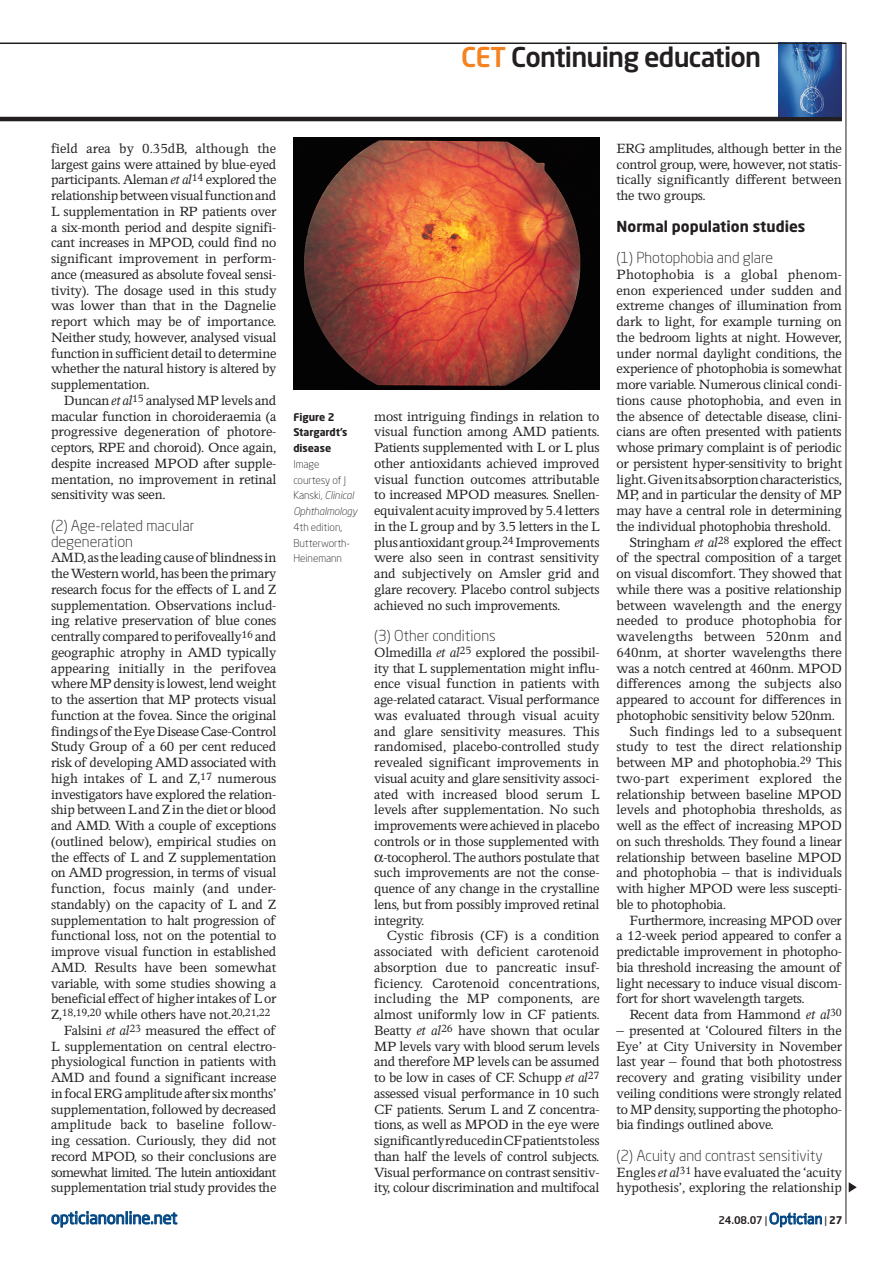
<style>
.page{position:relative;width:893px;height:1263px;background:#fff}
.page>*{position:absolute;margin:0;border:0;box-sizing:border-box;transform-origin:0 0}
.t1{font:500 27px "Neo Sans Pro";letter-spacing:-.03em;color:#231f20}
.t2{font:16.5px "Neo Sans Pro";letter-spacing:-.01em;color:#004684}
._1__Body{font:15px/15.8px "Perrywood MT Std";letter-spacing:-.02em;color:#231f20;text-align:justify}
._1__Body_NI{font:15px/15.8px "Perrywood MT Std";letter-spacing:-.02em;color:#231f20;text-align:justify}
._4__Sub_head{font:300 15px/15.8px "Neo Sans Pro";color:#231f20}
._1__Body_NI-2{font:15px "Perrywood MT Std";color:#231f20}
._4__Crosshead{font:700 15px "Neo Sans Pro";color:#231f20}
._4__Caption{font:300 10.5px/15.8px "Neo Sans Pro";letter-spacing:-.005em;color:#231f20}
.t3{font:500 10.5px "Neo Sans Pro";color:#231f20}
.s1{color:#f58220}
.s2{font-style:italic}
.s3{font-weight:700}
.s4{font-weight:400}
.s5{font-family:"Felbridge";font-weight:400;font-size:15px;color:#004684}
</style>
<div class="page">
<hr style="left:846px;top:43px;width:1px;height:1181px;background:#231f20">
<hr style="left:0;top:117px;width:842px;height:4px;background:#231f20">
<svg style="left:769px;top:1212px;width:53px;height:15px"></svg>
<svg style="left:51px;top:1211px;width:127px;height:17px"></svg>
<img style="left:778px;top:44px;width:64px;height:73px">
<hr style="left:0;top:43px;width:846px;height:1px;background:#231f20">
<img style="left:293px;top:137px;width:307px;height:252px">
<svg style="left:849px;top:1182px;width:8px;height:10px"></svg>
<p class="t1" style="left:461px;top:40px;width:301px"><span class="s1">CET</span> Continuing education</p>
<p class="_1__Body" style="left:51px;top:140px;width:227px">field area by 0.35dB, although the largest gains were attained by blue-eyed participants. Aleman <span class="s2">et al</span><sup>14</sup> explored the relationship between visual function and L supplementation in RP patients over a six-month period and despite signifi&shy;cant increases in MPOD, could find no significant improvement in perform&shy;ance (measured as absolute foveal sensi&shy;tivity). The dosage used in this study was lower than that in the Dagnelie report which may be of importance.<br>Neither study, however, analysed visual function in sufficient detail to determine whether the natural history is altered by supplementation.</p>
<p class="_1__Body" style="left:51px;top:392px;width:227px;text-indent:13px">Duncan <span class="s2">et al</span><sup>15</sup> analysed MP levels and macular function in choroideraemia (a progressive degeneration of photore&shy;ceptors, RPE and choroid). Once again, despite increased MPOD after supple&shy;mentation, no improvement in retinal sensitivity was seen.</p>
<p class="_4__Sub_head" style="left:51px;top:517px;width:145px">(2) Age-related macular degeneration</p>
<p class="_1__Body_NI" style="left:51px;top:550px;width:227px">AMD, as the leading cause of blindness in the Western world, has been the primary research focus for the effects of L and Z supplementation. Observations includ&shy;ing relative preservation of blue cones centrally compared to perifoveally<sup>16</sup> and geographic atrophy in AMD typically appearing initially in the perifovea where MP density is lowest, lend weight to the assertion that MP protects visual function at the fovea. Since the original findings of the Eye Disease Case-Control Study Group of a 60 per cent reduced risk of developing AMD associated with high intakes of L and Z,<sup>17</sup> numerous investigators have explored the relation&shy;ship between L and Z in the diet or blood and AMD. With a couple of exceptions (outlined below), empirical studies on the effects of L and Z supplementation on AMD progression, in terms of visual function, focus mainly (and under&shy;standably) on the capacity of L and Z supplementation to halt progression of functional loss, not on the potential to improve visual function in established AMD. Results have been somewhat variable, with some studies showing a beneficial effect of higher intakes of L or Z,<sup>18,19,20</sup> while others have not.<sup>20,21,22</sup></p>
<p class="_1__Body" style="left:51px;top:1022px;width:227px;text-indent:13px">Falsini <span class="s2">et al</span><sup>23</sup> measured the effect of L supplementation on central electro&shy;physiological function in patients with AMD and found a significant increase in focal ERG amplitude after six months’ supplementation, followed by decreased amplitude back to baseline follow&shy;ing cessation. Curiously, they did not record MPOD, so their conclusions are somewhat limited. The lutein antioxidant supplementation trial study provides the</p>
<p class="_4__Caption" style="left:293px;top:409px;width:65px"><span class="s3">Figure 2<br>Stargardt’s disease<br></span>Image courtesy of J<br>Kanski, <span class="s2">Clinical<br>Ophthalmology<br></span>4th edition,<br>Butterworth-<br>Heinemann</p>
<p class="_1__Body" style="left:374px;top:408px;width:227px">most intriguing findings in relation to visual function among AMD patients.<br>Patients supplemented with L or L plus other antioxidants achieved improved visual function outcomes attributable to increased MPOD measures. Snellen&shy;equivalent acuity improved by 5.4 letters in the L group and by 3.5 letters in the L plus antioxidant group.<sup>24</sup> Improvements were also seen in contrast sensitivity and subjectively on Amsler grid and glare recovery. Placebo control subjects achieved no such improvements.</p>
<p class="_4__Sub_head" style="left:374px;top:628px;width:123px">(3) Other conditions</p>
<p class="_1__Body_NI" style="left:374px;top:644px;width:227px">Olmedilla <span class="s2">et al</span><sup>25</sup> explored the possibil-</p>
<p class="_1__Body_NI" style="left:374px;top:660px;width:227px">ity that L supplementation might influ-</p>
<p class="_1__Body_NI" style="left:374px;top:676px;width:227px">ence visual function in patients with</p>
<p class="_1__Body_NI" style="left:374px;top:691px;width:227px">age-related cataract. Visual performance</p>
<p class="_1__Body_NI" style="left:374px;top:707px;width:227px">was evaluated through visual acuity</p>
<p class="_1__Body_NI-2" style="left:374px;top:723px;width:227px">and glare sensitivity measures. This</p>
<p class="_1__Body_NI" style="left:374px;top:739px;width:227px">randomised, placebo-controlled study</p>
<p class="_1__Body_NI" style="left:374px;top:754px;width:227px">revealed significant improvements in</p>
<p class="_1__Body_NI" style="left:374px;top:770px;width:227px">visual acuity and glare sensitivity associ-</p>
<p class="_1__Body_NI-2" style="left:374px;top:786px;width:227px">ated with increased blood serum L</p>
<p class="_1__Body_NI" style="left:374px;top:802px;width:227px">levels after supplementation. No such</p>
<p class="_1__Body_NI" style="left:374px;top:817px;width:227px">improvements were achieved in placebo</p>
<p class="_1__Body_NI" style="left:374px;top:833px;width:227px">controls or in those supplemented with</p>
<p class="_1__Body_NI" style="left:383px;top:849px;width:218px">-tocopherol. The authors postulate that</p>
<p class="_1__Body_NI" style="left:374px;top:865px;width:227px">such improvements are not the conse-</p>
<p class="_1__Body_NI" style="left:374px;top:880px;width:227px">quence of any change in the crystalline</p>
<p class="_1__Body_NI" style="left:374px;top:896px;width:227px">lens, but from possibly improved retinal</p>
<p class="_1__Body_NI" style="left:374px;top:912px;width:52px">integrity.</p>
<p class="_1__Body" style="left:374px;top:928px;width:227px;text-indent:13px">Cystic fibrosis (CF) is a condition associated with deficient carotenoid absorption due to pancreatic insuf&shy;ficiency. Carotenoid concentrations, including the MP components, are almost uniformly low in CF patients.<br>Beatty <span class="s2">et al</span><sup>26</sup> have shown that ocular MP levels vary with blood serum levels and therefore MP levels can be assumed to be low in cases of CF. Schupp <span class="s2">et al</span><sup>27 </sup>assessed visual performance in 10 such CF patients. Serum L and Z concentra&shy;tions, as well as MPOD in the eye were significantly reduced in CF patients to less than half the levels of control subjects.<br>Visual performance on contrast sensitiv&shy;ity, colour discrimination and multifocal</p>
<p class="_1__Body" style="left:617px;top:140px;width:227px">ERG amplitudes, although better in the control group, were, however, not statis&shy;tically significantly different between the two groups.</p>
<p class="_4__Crosshead" style="left:617px;top:216px;width:190px">Normal population studies</p>
<p class="_4__Sub_head" style="left:617px;top:250px;width:158px">(1) Photophobia and glare</p>
<p class="_1__Body_NI" style="left:617px;top:266px;width:227px">Photophobia is a global phenom&shy;enon experienced under sudden and extreme changes of illumination from dark to light, for example turning on the bedroom lights at night. However, under normal daylight conditions, the experience of photophobia is somewhat more variable. Numerous clinical condi&shy;tions cause photophobia, and even in the absence of detectable disease, clini&shy;cians are often presented with patients whose primary complaint is of periodic or persistent hyper-sensitivity to bright light. Given its absorption characteristics, MP, and in particular the density of MP may have a central role in determining the individual photophobia threshold.</p>
<p class="_1__Body" style="left:617px;top:534px;width:227px;text-indent:13px">Stringham <span class="s2">et al</span><sup>28</sup> explored the effect of the spectral composition of a target on visual discomfort. They showed that while there was a positive relationship between wavelength and the energy needed to produce photophobia for wavelengths between 520nm and 640nm, at shorter wavelengths there was a notch centred at 460nm. MPOD differences among the subjects also appeared to account for differences in photophobic sensitivity below 520nm.</p>
<p class="_1__Body" style="left:617px;top:723px;width:227px;text-indent:13px">Such findings led to a subsequent study to test the direct relationship between MP and photophobia.<sup>29</sup> This two-part experiment explored the relationship between baseline MPOD levels and photophobia thresholds, as well as the effect of increasing MPOD on such thresholds. They found a linear relationship between baseline MPOD and photophobia – that is individuals with higher MPOD were less suscepti&shy;ble to photophobia.</p>
<p class="_1__Body" style="left:617px;top:912px;width:227px;text-indent:13px">Furthermore, increasing MPOD over a 12-week period appeared to confer a predictable improvement in photopho&shy;bia threshold increasing the amount of light necessary to induce visual discom&shy;fort for short wavelength targets.</p>
<p class="_1__Body" style="left:629px;top:1006px;width:214px">Recent data from Hammond <span class="s2">et al</span><sup>30</sup></p>
<p class="_1__Body" style="left:617px;top:1022px;width:227px">– presented at ‘Coloured filters in the Eye’ at City University in November last year – found that both photostress recovery and grating visibility under veiling conditions were strongly related to MP density, supporting the photopho&shy;bia findings outlined above.</p>
<p class="_4__Sub_head" style="left:617px;top:1147px;width:208px">(2) Acuity and contrast sensitivity</p>
<p class="_1__Body_NI" style="left:617px;top:1164px;width:227px">Engles <span class="s2">et al</span><sup>31</sup> have evaluated the ‘acuity hypothesis’, exploring the relationship</p>
<p class="t2" style="left:51px;top:1208px;width:128px">opticianonline.net</p>
<p class="t3" style="left:718px;top:1213px;width:126px">24.08.07 <span class="s4">|</span> <span class="s5">Optician</span> <span class="s4">|</span> <span class="s3">27</span></p>
</div>
